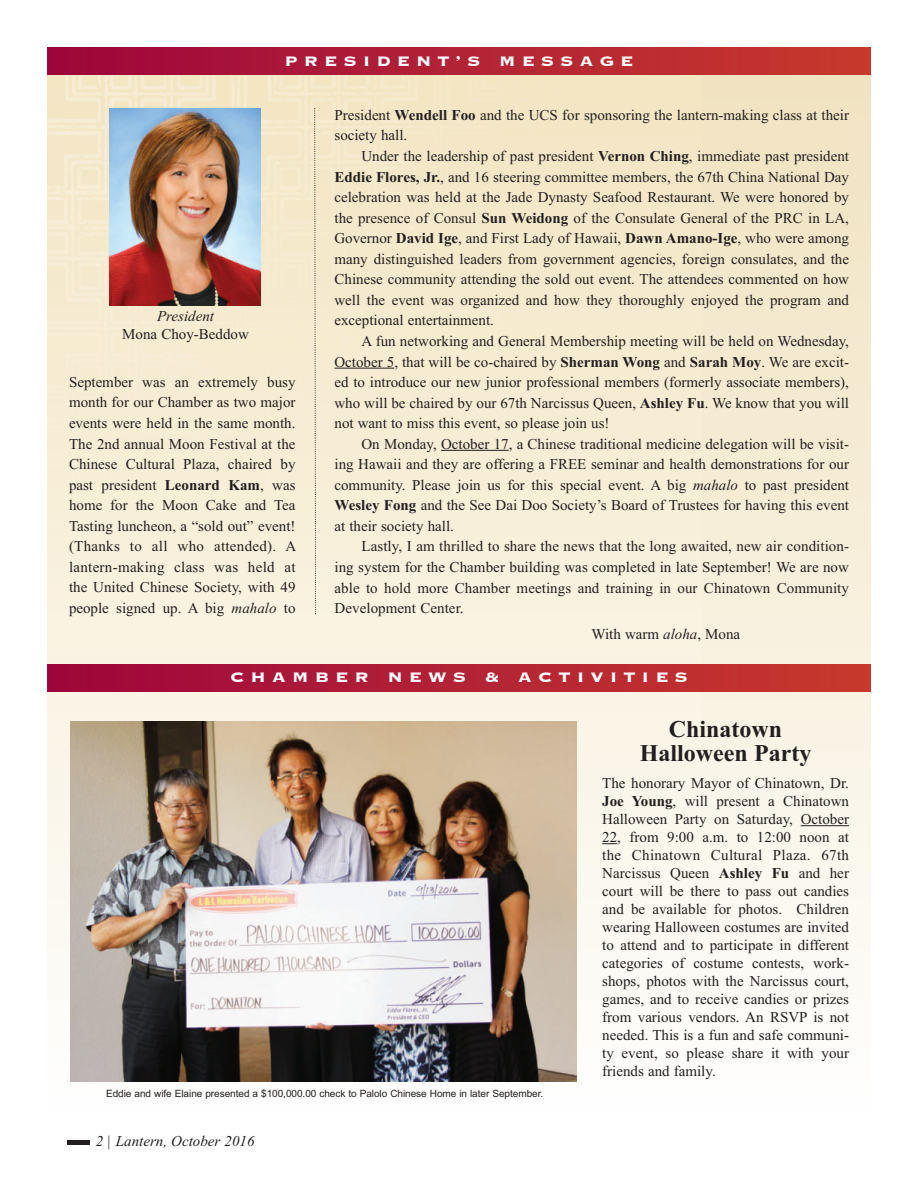
<style>
.page{position:relative;width:918px;height:1188px;background:#fff}
.page>*{position:absolute;margin:0;border:0;box-sizing:border-box;transform-origin:0 0}
.t1{font:700 24px/24px "Times New Roman";color:#231f20;text-align:center}
.t2{font:700 18px "Copperplate";letter-spacing:.305em;color:#fff;scale:1.1 1}
.t3{font:15px/20.5px "Times New Roman";color:#231f20;text-align:justify}
.t4{font:italic 15px "Times New Roman";color:#231f20}
.t5{font:10.05px "Arial";letter-spacing:-.005em;color:#231f20}
.s1{font-weight:700}
.s2{font-style:italic}
</style>
<div class="page">
<div style="left:47px;top:54px;width:824px;height:1060px;background:linear-gradient(to bottom,#f0e0bd,#fefffd)"></div>
<img style="left:47px;top:74px;width:654px;height:675px">
<svg style="left:314px;top:108px;width:3px;height:506px;background:#ddd3bc"></svg>
<img style="left:110px;top:108px;width:150px;height:197px">
<hr style="left:68px;top:1140px;width:22px;height:4px;background:#231f20">
<div style="left:47px;top:47px;width:824px;height:27px;background:linear-gradient(to right,#9e073d,#c83a2d)"></div>
<hr style="left:334px;top:368px;width:60px;height:1px;background:#231f20">
<hr style="left:441px;top:450px;width:68px;height:1px;background:#231f20">
<div style="left:47px;top:664px;width:824px;height:27px;background:linear-gradient(to right,#9e073d,#c83a2d)"></div>
<img style="left:71px;top:721px;width:505px;height:360px">
<hr style="left:801px;top:825px;width:48px;height:1px;background:#231f20">
<svg style="left:602px;top:843px;width:15px;height:1px"></svg>
<p class="t2" style="left:285px;top:49px;width:319px">PRESIDENT’S MESSAGE</p>
<p class="t4" style="left:157px;top:307px;width:58px">President</p>
<p class="t3" style="left:122px;top:325px;width:128px">Mona Choy-Beddow</p>
<p class="t3" style="left:69px;top:373px;width:229px">September was an extremely busy month for our Chamber as two major events were held in the same month.<br>The 2nd annual Moon Festival at the Chinese Cultural Plaza, chaired by past president <span class="s1">Leonard Kam</span>, was home for the Moon Cake and Tea Tasting luncheon, a “sold out” event! (Thanks to all who attended). A lantern-making class was held at the United Chinese Society, with 49 people signed up. A big <span class="s2">mahalo</span> to</p>
<p class="t3" style="left:334px;top:106px;width:516px">President <span class="s1">Wendell Foo</span> and the UCS for sponsoring the lantern-making class at their society hall.</p>
<p class="t3" style="left:334px;top:147px;width:516px;text-indent:27px">Under the leadership of past president <span class="s1">Vernon Ching</span>, immediate past president <span class="s1">Eddie Flores, Jr.</span>, and 16 steering committee members, the 67th China National Day celebration was held at the Jade Dynasty Seafood Restaurant. We were honored by the presence of Consul <span class="s1">Sun Weidong</span> of the Consulate General of the PRC in LA, Governor <span class="s1">David Ige</span>, and First Lady of Hawaii, <span class="s1">Dawn Amano-Ige</span>, who were among many distinguished leaders from government agencies, foreign consulates, and the Chinese community attending the sold out event. The attendees commented on how well the event was organized and how they thoroughly enjoyed the program and exceptional entertainment.</p>
<p class="t3" style="left:334px;top:332px;width:516px;text-indent:27px">A fun networking and General Membership meeting will be held on Wednesday, October 5, that will be co-chaired by <span class="s1">Sherman Wong</span> and <span class="s1">Sarah Moy</span>. We are excit&shy;ed to introduce our new junior professional members (formerly associate members), who will be chaired by our 67th Narcissus Queen, <span class="s1">Ashley Fu</span>. We know that you will not want to miss this event, so please join us!</p>
<p class="t3" style="left:335px;top:435px;width:516px;text-indent:27px">On Monday, October 17, a Chinese traditional medicine delegation will be visit&shy;ing Hawaii and they are offering a FREE seminar and health demonstrations for our community. Please join us for this special event. A big <span class="s2">mahalo</span> to past president <span class="s1">Wesley Fong</span> and the See Dai Doo Society’s Board of Trustees for having this event at their society hall.</p>
<p class="t3" style="left:335px;top:538px;width:516px;text-indent:27px">Lastly, I am thrilled to share the news that the long awaited, new air condition&shy;ing system for the Chamber building was completed in late September! We are now able to hold more Chamber meetings and training in our Chinatown Community Development Center.</p>
<p class="t3" style="left:591px;top:625px;width:150px">With warm <span class="s2">aloha</span>, Mona</p>
<p class="t2" style="left:230px;top:665px;width:418px">CHAMBER NEWS &amp; ACTIVITIES</p>
<p class="t5" style="left:106px;top:1090px;width:439px">Eddie and wife Elaine presented a $100,000.00 check to Palolo Chinese Home in later September.</p>
<p class="t4" style="left:96px;top:1132px;width:160px">2 | Lantern, October 2016</p>
<h1 class="t1" style="left:640px;top:720px;width:173px">Chinatown<br>Halloween Party</h1>
<p class="t3" style="left:602px;top:775px;width:248px;line-height:18px">The honorary Mayor of Chinatown, Dr.<br><span class="s1">Joe Young</span>, will present a Chinatown Halloween Party on Saturday, October 22, from 9:00 a.m. to 12:00 noon at the Chinatown Cultural Plaza. 67th Narcissus Queen <span class="s1">Ashley Fu</span> and her court will be there to pass out candies and be available for photos. Children wearing Halloween costumes are invited to attend and to participate in different categories of costume contests, work&shy;shops, photos with the Narcissus court, games, and to receive candies or prizes from various vendors. An RSVP is not needed. This is a fun and safe communi&shy;ty event, so please share it with your friends and family.</p>
</div>
